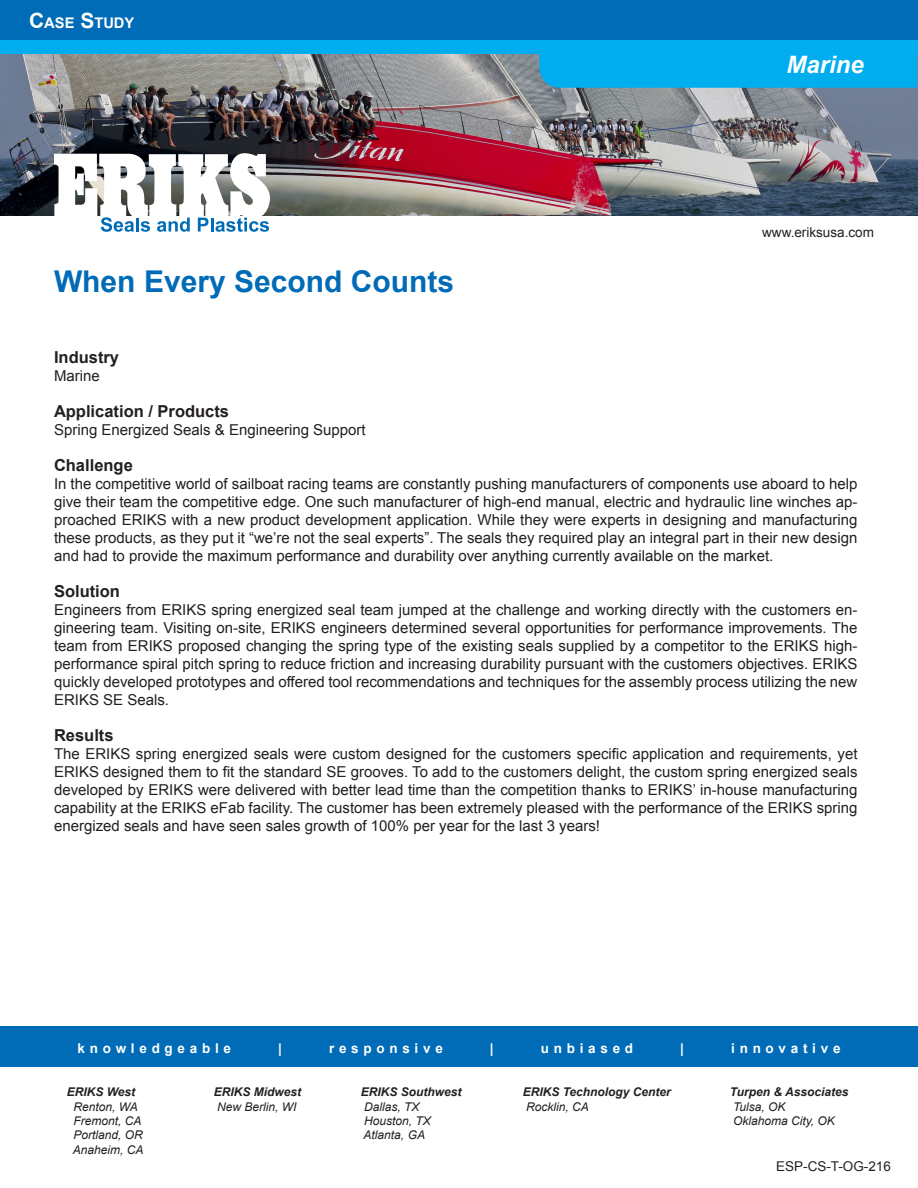
<style>
.page{position:relative;width:918px;height:1188px;background:#fff}
.page>*{position:absolute;margin:0;border:0;box-sizing:border-box;transform-origin:0 0}
.t1{font:700 30px "Arial";color:#006bb6}
.t2{font:italic 700 24px "Arial";color:#fff}
.t3{font:700 16.5px "Arial";color:#231f20}
.t4{font:15px/18px "Arial";color:#231f20;text-align:justify}
.t5{font:700 14.7px "Arial";color:#fff}
.t6{font:700 13.5px "Arial";letter-spacing:.35em;color:#fff}
.t7{font:13.5px "Arial";color:#231f20}
.t8{font:italic 12px "Arial";color:#231f20}
.t9{font:italic 700 12px "Arial";color:#231f20}
.s1{font-size:21px}
</style>
<div class="page">
<div style="left:0;top:1026px;width:918px;height:40px;background:#006bb6"></div>
<img style="left:0;top:54px;width:918px;height:162px">
<div style="left:0;top:0;width:918px;height:40px;background:#006bb6"></div>
<div style="left:0;top:40px;width:918px;height:14px;background:#00aeef"></div>
<div style="left:539px;top:54px;width:378px;height:34px;background:#00aeef"></div>
<svg style="left:54px;top:153px;width:216px;height:79px"></svg>
<p class="t5" style="left:29px;top:13px;width:107px"><span class="s1">C</span>ASE <span class="s1">S</span>TUDY</p>
<p class="t1" style="left:54px;top:261px;width:402px">When Every Second Counts</p>
<p class="t2" style="left:787px;top:48px;width:79px">Marine</p>
<p class="t7" style="left:762px;top:223px;width:113px">www.eriksusa.com</p>
<p class="t3" style="left:54px;top:346px;width:67px">Industry</p>
<p class="t4" style="left:54px;top:367px;width:47px">Marine</p>
<p class="t3" style="left:54px;top:400px;width:177px">Application / Products</p>
<p class="t4" style="left:54px;top:421px;width:313px">Spring Energized Seals &amp; Engineering Support</p>
<p class="t3" style="left:54px;top:454px;width:80px">Challenge</p>
<p class="t4" style="left:54px;top:475px;width:805px">In the competitive world of sailboat racing teams are constantly pushing manufacturers of components use aboard to help give their team the competitive edge. One such manufacturer of high-end manual, electric and hydraulic line winches ap&shy;proached ERIKS with a new product development application. While they were experts in designing and manufacturing these products, as they put it “we’re not the seal experts”. The seals they required play an integral part in their new design and had to provide the maximum performance and durability over anything currently available on the market.</p>
<p class="t3" style="left:54px;top:580px;width:67px">Solution</p>
<p class="t4" style="left:54px;top:601px;width:805px">Engineers from ERIKS spring energized seal team jumped at the challenge and working directly with the customers en&shy;gineering team. Visiting on-site, ERIKS engineers determined several opportunities for performance improvements. The team from ERIKS proposed changing the spring type of the existing seals supplied by a competitor to the ERIKS high&shy;performance spiral pitch spring to reduce friction and increasing durability pursuant with the customers objectives. ERIKS quickly developed prototypes and offered tool recommendations and techniques for the assembly process utilizing the new ERIKS SE Seals.</p>
<p class="t3" style="left:54px;top:724px;width:61px">Results</p>
<p class="t4" style="left:54px;top:745px;width:805px">The ERIKS spring energized seals were custom designed for the customers specific application and requirements, yet ERIKS designed them to fit the standard SE grooves. To add to the customers delight, the custom spring energized seals developed by ERIKS were delivered with better lead time than the competition thanks to ERIKS’ in-house manufacturing capability at the ERIKS eFab facility. The customer has been extremely pleased with the performance of the ERIKS spring energized seals and have seen sales growth of 100% per year for the last 3 years!</p>
<p class="t6" style="left:78px;top:1039px;width:155px">knowledgeable</p>
<p class="t6" style="left:278px;top:1039px;width:5px">|</p>
<p class="t6" style="left:329px;top:1039px;width:115px">responsive</p>
<p class="t6" style="left:490px;top:1039px;width:5px">|</p>
<p class="t6" style="left:541px;top:1039px;width:94px">unbiased</p>
<p class="t6" style="left:680px;top:1039px;width:5px">|</p>
<p class="t6" style="left:731px;top:1039px;width:111px">innovative</p>
<p class="t9" style="left:67px;top:1084px;width:70px">ERIKS West</p>
<p class="t8" style="left:73px;top:1099px;width:66px">Renton, WA</p>
<p class="t8" style="left:73px;top:1113px;width:70px">Fremont, CA</p>
<p class="t8" style="left:73px;top:1128px;width:71px">Portland, OR</p>
<p class="t8" style="left:73px;top:1142px;width:72px">Anaheim, CA</p>
<p class="t9" style="left:214px;top:1084px;width:89px">ERIKS Midwest</p>
<p class="t8" style="left:217px;top:1099px;width:81px">New Berlin, WI</p>
<p class="t9" style="left:361px;top:1084px;width:102px">ERIKS Southwest</p>
<p class="t8" style="left:364px;top:1099px;width:57px">Dallas, TX</p>
<p class="t8" style="left:364px;top:1113px;width:68px">Houston, TX</p>
<p class="t8" style="left:364px;top:1128px;width:63px">Atlanta, GA</p>
<p class="t9" style="left:523px;top:1084px;width:150px">ERIKS Technology Center</p>
<p class="t8" style="left:526px;top:1099px;width:64px">Rocklin, CA</p>
<p class="t9" style="left:730px;top:1084px;width:120px">Turpen &amp; Associates</p>
<p class="t8" style="left:733px;top:1099px;width:54px">Tulsa, OK</p>
<p class="t8" style="left:733px;top:1113px;width:103px">Oklahoma City, OK</p>
<p class="t7" style="left:776px;top:1157px;width:116px">ESP-CS-T-OG-216</p>
</div>
